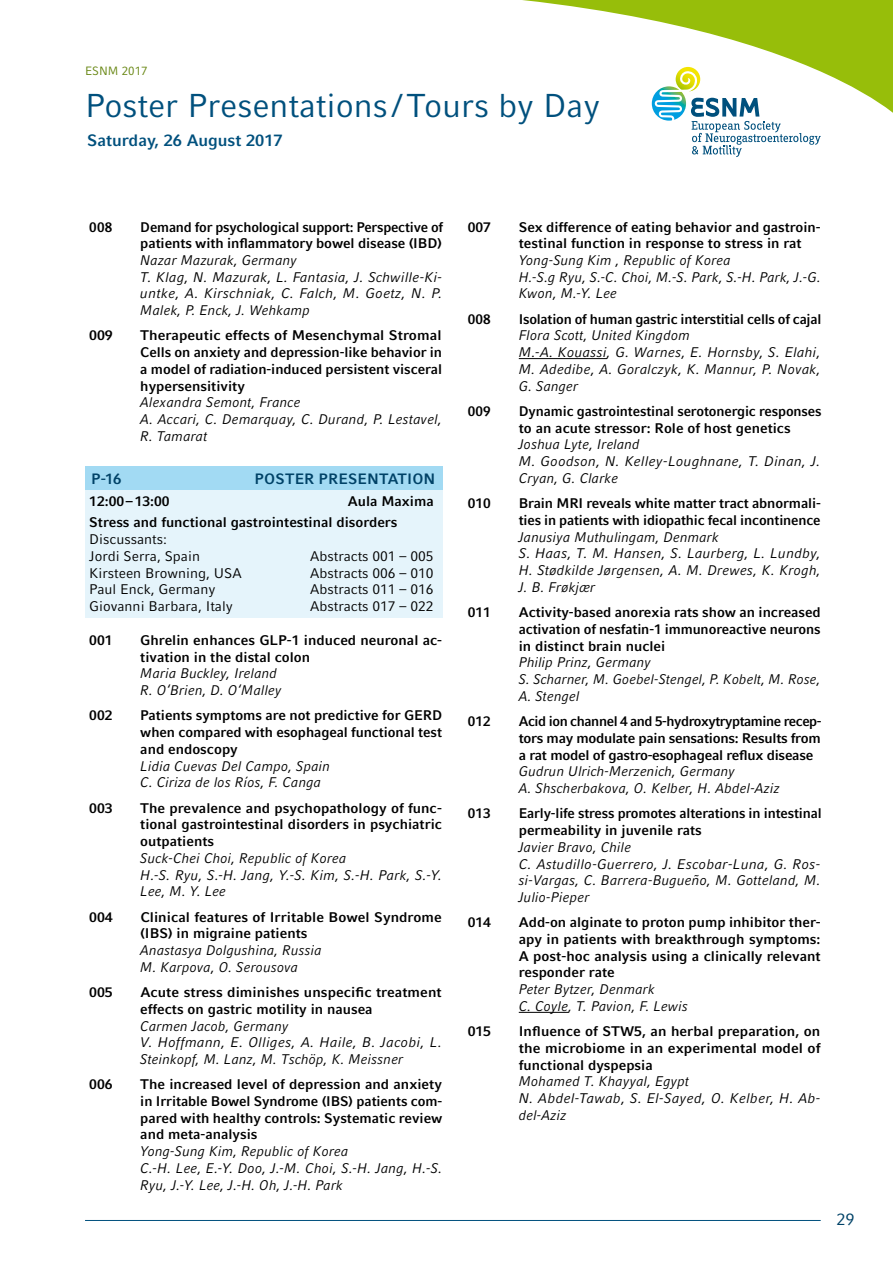
<style>
.page{position:relative;width:893px;height:1263px;background:#fff}
.page>*{position:absolute;margin:0;border:0;box-sizing:border-box;transform-origin:0 0}
.t1{font:33px "Compatil Fact LT Pro";color:#00507d}
.t2{font:700 16.5px "Compatil Fact LT Pro";color:#00507d}
.t3{font:16.5px "Compatil Fact LT Pro";color:#004267}
.t4{font:700 15px "Compatil Fact LT Pro";letter-spacing:.005em;color:#004267}
.t5{font:700 13.95px/16.8px "Compatil Fact LT Pro";color:#000}
.t6{font:italic 13.95px/16.8px "Compatil Fact LT Pro";color:#000}
.t7{font:13.95px/16.8px "Compatil Fact LT Pro";color:#000}
.t8{font:12px "Compatil Fact LT Pro";color:#678612}
</style>
<div class="page">
<hr style="left:85px;top:1220px;width:736px;height:1px;background:#00507d">
<svg style="left:691px;top:127px;width:130px;height:30px"></svg>
<svg style="left:522px;top:0;width:371px;height:127px"></svg>
<div style="left:85px;top:466px;width:357px;height:24px;background:#a2daf3"></div>
<div style="left:85px;top:490px;width:357px;height:127px;background:#e5f4fb"></div>
<hr style="left:519px;top:358px;width:88px;height:1px;background:#000">
<hr style="left:519px;top:1012px;width:49px;height:1px;background:#000">
<p class="t8" style="left:85px;top:64px;width:64px">ESNM 2017</p>
<h1 class="t1" style="left:85px;top:86px;width:517px">Poster Presentations /Tours by Day</h1>
<p class="t2" style="left:87px;top:131px;width:197px">Saturday, 26 August 2017</p>
<p class="t5" style="left:89px;top:218px;width:25px">008</p>
<p class="t5" style="left:140px;top:218px;width:304px">Demand for psychological support: Perspective of patients with inflammatory bowel disease (IBD)</p>
<p class="t6" style="left:140px;top:252px;width:304px">Nazar Mazurak, Germany<br>T. Klag, N. Mazurak, L. Fantasia, J. Schwille-Ki&shy;untke, A. Kirschniak, C. Falch, M. Goetz, N. P.<br>Malek, P. Enck, J. Wehkamp</p>
<p class="t5" style="left:89px;top:327px;width:25px">009</p>
<p class="t5" style="left:140px;top:327px;width:303px;text-align:justify">Therapeutic effects of Mesenchymal Stromal Cells on anxiety and depression-like behavior in a model of radiation-induced persistent visceral hypersensitivity</p>
<p class="t6" style="left:140px;top:394px;width:303px">Alexandra Semont, France<br>A. Accari, C. Demarquay, C. Durand, P. Lestavel,<br>R. Tamarat</p>
<p class="t4" style="left:91px;top:469px;width:32px">P-16</p>
<p class="t4" style="left:254px;top:469px;width:32px">Poster</p>
<p class="t4" style="left:318px;top:469px;width:20px">Presentati</p>
<p class="t4" style="left:412px;top:469px;width:22px">on</p>
<p class="t5" style="left:89px;top:493px;width:82px">12:00–13:00</p>
<p class="t5" style="left:89px;top:491px;width:346px;line-height:21px;text-indent:259px">Aula Maxima<br>Stress and functional gastrointestinal disorders</p>
<p class="t7" style="left:89px;top:531px;width:112px">Discussants:<br>Jordi Serra, Spain</p>
<p class="t7" style="left:310px;top:548px;width:125px">Abstracts 001 – 005</p>
<p class="t7" style="left:89px;top:564px;width:154px">Kirsteen Browning, USA</p>
<p class="t7" style="left:310px;top:564px;width:125px">Abstracts 006 – 010</p>
<p class="t7" style="left:89px;top:581px;width:128px">Paul Enck, Germany</p>
<p class="t7" style="left:310px;top:581px;width:125px">Abstracts 011 – 016</p>
<p class="t7" style="left:89px;top:598px;width:145px">Giovanni Barbara, Italy</p>
<p class="t7" style="left:310px;top:598px;width:125px">Abstracts 017 – 022</p>
<p class="t5" style="left:89px;top:632px;width:25px">001</p>
<p class="t5" style="left:140px;top:632px;width:303px">Ghrelin enhances GLP-1 induced neuronal ac&shy;tivation in the distal colon</p>
<p class="t6" style="left:140px;top:665px;width:143px">Maria Buckley, Ireland<br>R. O‘Brien, D. O‘Malley</p>
<p class="t5" style="left:89px;top:707px;width:25px">002</p>
<p class="t5" style="left:140px;top:707px;width:303px;text-align:justify">Patients symptoms are not predictive for GERD when compared with esophageal functional test and endoscopy</p>
<p class="t6" style="left:140px;top:757px;width:191px">Lidia Cuevas Del Campo, Spain<br>C. Ciriza de los Ríos, F. Canga</p>
<p class="t5" style="left:89px;top:799px;width:25px">003</p>
<p class="t5" style="left:140px;top:799px;width:303px;text-align:justify">The prevalence and psychopathology of func&shy;tional gastrointestinal disorders in psychiatric outpatients</p>
<p class="t6" style="left:140px;top:850px;width:303px">Suck-Chei Choi, Republic of Korea<br>H.-S. Ryu, S.-H. Jang, Y.-S. Kim, S.-H. Park, S.-Y.<br>Lee, M. Y. Lee</p>
<p class="t5" style="left:89px;top:908px;width:25px">004</p>
<p class="t5" style="left:140px;top:908px;width:303px">Clinical features of Irritable Bowel Syndrome (IBS) in migraine patients</p>
<p class="t6" style="left:140px;top:942px;width:183px">Anastasya Dolgushina, Russia<br>M. Karpova, O. Serousova</p>
<p class="t5" style="left:89px;top:984px;width:25px">005</p>
<p class="t5" style="left:140px;top:984px;width:303px">Acute stress diminishes unspecific treatment effects on gastric motility in nausea</p>
<p class="t6" style="left:140px;top:1017px;width:303px">Carmen Jacob, Germany<br>V. Hoffmann, E. Olliges, A. Haile, B. Jacobi, L.<br>Steinkopf, M. Lanz, M. Tschöp, K. Meissner</p>
<p class="t5" style="left:89px;top:1076px;width:25px">006</p>
<p class="t5" style="left:140px;top:1076px;width:304px;text-align:justify">The increased level of depression and anxiety in Irritable Bowel Syndrome (IBS) patients com&shy;pared with healthy controls: Systematic review and meta-analysis</p>
<p class="t6" style="left:140px;top:1143px;width:303px">Yong-Sung Kim, Republic of Korea<br>C.-H. Lee, E.-Y. Doo, J.-M. Choi, S.-H. Jang, H.-S.<br>Ryu, J.-Y. Lee, J.-H. Oh, J.-H. Park</p>
<p class="t5" style="left:468px;top:218px;width:25px">007</p>
<p class="t5" style="left:519px;top:218px;width:303px">Sex difference of eating behavior and gastroin&shy;testinal function in response to stress in rat</p>
<p class="t6" style="left:519px;top:252px;width:304px">Yong-Sung Kim , Republic of Korea<br>H.-S.g Ryu, S.-C. Choi, M.-S. Park, S.-H. Park, J.-G.<br>Kwon, M.-Y. Lee</p>
<p class="t5" style="left:468px;top:311px;width:25px">008</p>
<p class="t5" style="left:519px;top:311px;width:304px">Isolation of human gastric interstitial cells of cajal</p>
<p class="t6" style="left:519px;top:327px;width:303px">Flora Scott, United Kingdom<br>M.-A. Kouassi, G. Warnes, E. Hornsby, S. Elahi,<br>M. Adedibe, A. Goralczyk, K. Mannur, P. Novak,<br>G. Sanger</p>
<p class="t5" style="left:468px;top:403px;width:25px">009</p>
<p class="t5" style="left:519px;top:403px;width:304px">Dynamic gastrointestinal serotonergic responses to an acute stressor: Role of host genetics</p>
<p class="t6" style="left:519px;top:436px;width:303px">Joshua Lyte, Ireland<br>M. Goodson, N. Kelley-Loughnane, T. Dinan, J.<br>Cryan, G. Clarke</p>
<p class="t5" style="left:468px;top:495px;width:25px">010</p>
<p class="t5" style="left:519px;top:495px;width:304px">Brain MRI reveals white matter tract abnormali&shy;ties in patients with idiopathic fecal incontinence</p>
<p class="t6" style="left:519px;top:528px;width:304px">Janusiya Muthulingam, Denmark<br>S. Haas, T. M. Hansen, S. Laurberg, L. Lundby, H. Stødkilde Jørgensen, A. M. Drewes, K. Krogh, J. B. Frøkjær</p>
<p class="t5" style="left:468px;top:604px;width:25px">011</p>
<p class="t5" style="left:519px;top:604px;width:303px;text-align:justify">Activity-based anorexia rats show an increased activation of nesfatin-1 immunoreactive neurons in distinct brain nuclei</p>
<p class="t6" style="left:519px;top:654px;width:303px">Philip Prinz, Germany<br>S. Scharner, M. Goebel-Stengel, P. Kobelt, M. Rose,<br>A. Stengel</p>
<p class="t5" style="left:468px;top:713px;width:25px">012</p>
<p class="t5" style="left:519px;top:713px;width:304px;text-align:justify">Acid ion channel 4 and 5-hydroxytryptamine recep&shy;tors may modulate pain sensations: Results from a rat model of gastro-esophageal reflux disease</p>
<p class="t6" style="left:519px;top:763px;width:263px">Gudrun Ulrich-Merzenich, Germany<br>A. Shscherbakova, O. Kelber, H. Abdel-Aziz</p>
<p class="t5" style="left:468px;top:805px;width:25px">013</p>
<p class="t5" style="left:519px;top:805px;width:304px">Early-life stress promotes alterations in intestinal permeability in juvenile rats</p>
<p class="t6" style="left:519px;top:838px;width:303px">Javier Bravo, Chile<br>C. Astudillo-Guerrero, J. Escobar-Luna, G. Ros&shy;si-Vargas, C. Barrera-Bugueño, M. Gotteland, M.<br>Julio-Pieper</p>
<p class="t5" style="left:468px;top:914px;width:25px">014</p>
<p class="t5" style="left:519px;top:914px;width:303px;text-align:justify">Add-on alginate to proton pump inhibitor ther&shy;apy in patients with breakthrough symptoms:<br>A post-hoc analysis using a clinically relevant responder rate</p>
<p class="t6" style="left:519px;top:981px;width:171px">Peter Bytzer, Denmark<br>C. Coyle, T. Pavion, F. Lewis</p>
<p class="t5" style="left:468px;top:1023px;width:25px">015</p>
<p class="t5" style="left:519px;top:1023px;width:303px;text-align:justify">Influence of STW5, an herbal preparation, on the microbiome in an experimental model of functional dyspepsia</p>
<p class="t6" style="left:519px;top:1073px;width:303px">Mohamed T. Khayyal, Egypt<br>N. Abdel-Tawab, S. El-Sayed, O. Kelber, H. Ab&shy;del-Aziz</p>
<p class="t3" style="left:836px;top:1210px;width:20px">29</p>
</div>
